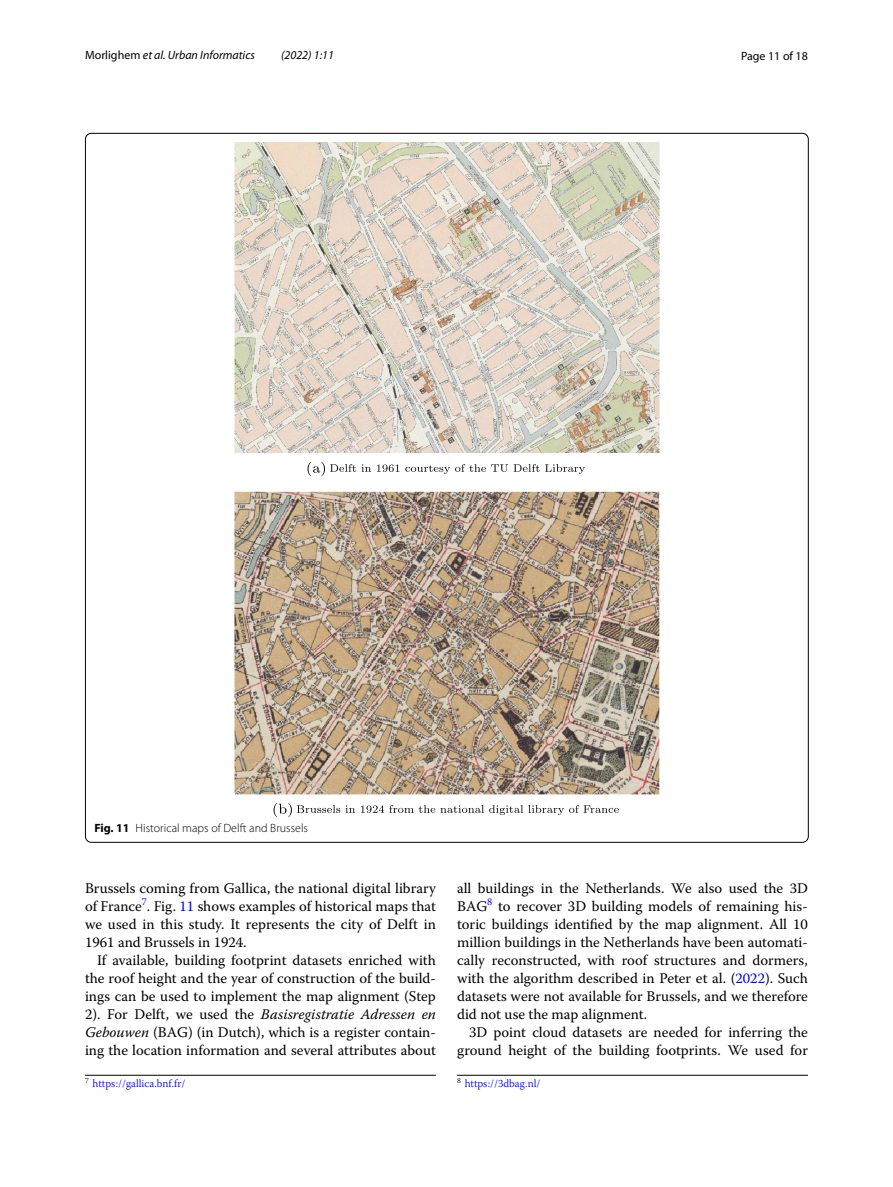
<style>
.page{position:relative;width:893px;height:1187px;background:#fff}
.page>*{position:absolute;margin:0;border:0;box-sizing:border-box;transform-origin:0 0}
.t1{font:14.7px/18px "Warnock Pro";color:#000;text-align:justify}
.t2{font:italic 12px "Myriad Pro";color:#000}
.t3{font:300 12px "Myriad Pro";color:#000}
.t4{font:12px "Myriad Pro";color:#000}
.t5{font:300 10.95px "Warnock Pro";color:#00f}
.s1{font-style:normal}
.s2{font-weight:700}
.s3{color:#00f}
.s4{font-style:italic}
</style>
<div class="page">
<img style="left:234px;top:142px;width:426px;height:652px">
<svg style="left:308px;top:462px;width:277px;height:14px"></svg>
<svg style="left:274px;top:803px;width:345px;height:14px"></svg>
<hr style="left:85px;top:1074px;width:351px;height:1px;background:#000">
<hr style="left:457px;top:1074px;width:351px;height:1px;background:#000">
<p class="t2" style="left:85px;top:48px;width:171px"><span class="s1">Morlighem</span> et al. Urban Informatics</p>
<p class="t2" style="left:281px;top:48px;width:54px">(2022) 1:11</p>
<p class="t4" style="left:741px;top:48px;width:68px">Page 11 of 18</p>
<p class="t3" style="left:94px;top:821px;width:215px"><span class="s2">Fig. 11</span> Historical maps of Delft and Brussels</p>
<p class="t1" style="left:85px;top:879px;width:352px">Brussels coming from Gallica, the national digital library of France<sup>7</sup>. Fig. <span class="s3">11</span> shows examples of historical maps that we used in this study. It represents the city of Delft in 1961 and Brussels in 1924.</p>
<p class="t1" style="left:85px;top:951px;width:352px;text-indent:12px">If available, building footprint datasets enriched with the roof height and the year of construction of the build&shy;ings can be used to implement the map alignment (Step 2). For Delft, we used the <span class="s4">Basisregistratie Adressen en Gebouwen</span> (BAG) (in Dutch), which is a register contain&shy;ing the location information and several attributes about</p>
<p class="t1" style="left:457px;top:879px;width:352px">all buildings in the Netherlands. We also used the 3D BAG<sup>8</sup> to recover 3D building models of remaining his&shy;toric buildings identified by the map alignment. All 10 million buildings in the Netherlands have been automati&shy;cally reconstructed, with roof structures and dormers, with the algorithm described in Peter et al. (<span class="s3">2022</span>). Such datasets were not available for Brussels, and we therefore did not use the map alignment.</p>
<p class="t1" style="left:457px;top:1023px;width:352px;text-align:right">3D point cloud datasets are needed for inferring the ground height of the building footprints. We used for</p>
<p class="t5" style="left:85px;top:1077px;width:102px"><sup>7</sup> https://gallica.bnf.fr/</p>
<p class="t5" style="left:457px;top:1077px;width:85px"><sup>8</sup> https://3dbag.nl/</p>
</div>
